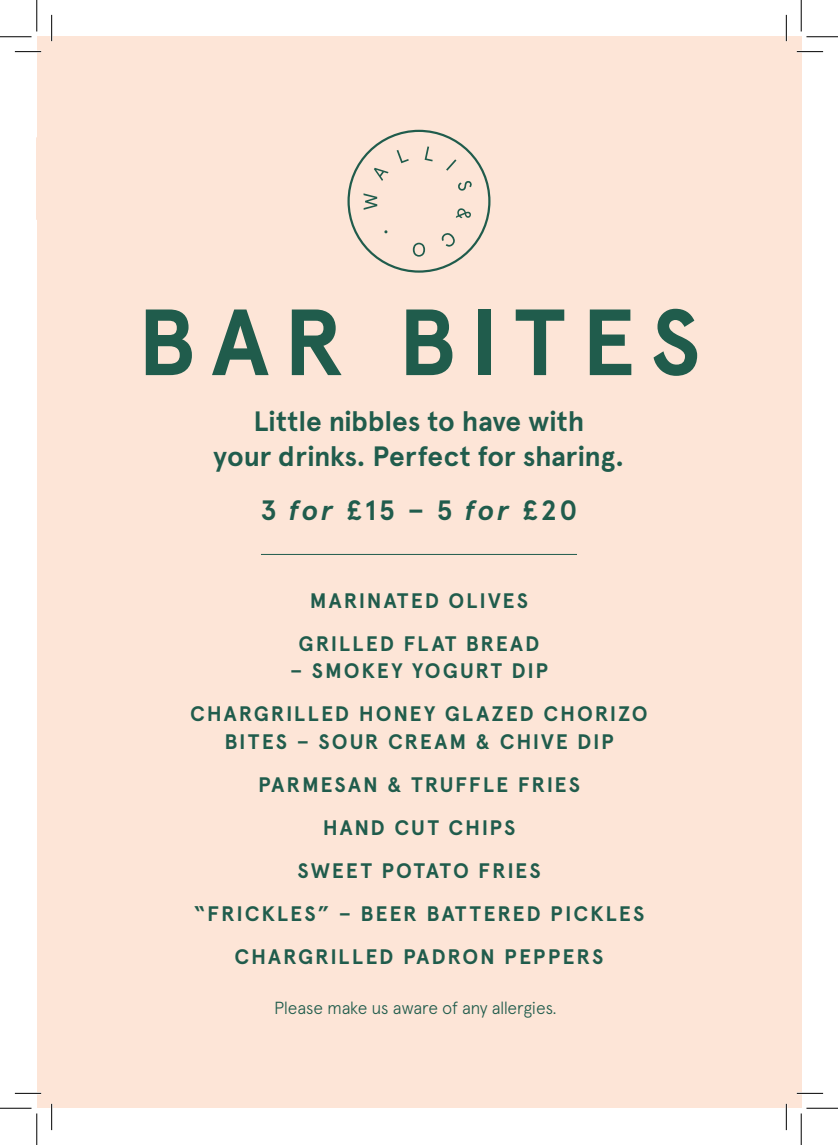
<style>
.page{position:relative;width:838px;height:1145px;background:#fff}
.page>*{position:absolute;margin:0;border:0;box-sizing:border-box;transform-origin:0 0}
.t1{font:700 93.62px "Apercu";letter-spacing:.165em;color:#205c4c}
.t2{font:700 28px/35px "Apercu";letter-spacing:-.005em;color:#205c4c;text-align:center}
.t3{font:700 21px/42.9px "Apercu";letter-spacing:.09em;color:#205c4c;text-align:center}
.t4{font:300 17.5px "Apercu";letter-spacing:-.025em;color:#205c4c}
.s1{font-style:italic}
</style>
<div class="page">
<div style="left:37px;top:37px;width:764px;height:1071px;background:#fde5d7"></div>
<svg style="left:347px;top:130px;width:143px;height:143px"></svg>
<hr style="left:261px;top:554px;width:316px;height:1px;background:#205c4c">
<hr style="left:15px;top:51px;width:26px;height:2px;background:#fff">
<hr style="left:796px;top:51px;width:27px;height:2px;background:#fff">
<hr style="left:15px;top:1092px;width:26px;height:2px;background:#fff">
<hr style="left:796px;top:1092px;width:27px;height:2px;background:#fff">
<hr style="left:51px;top:15px;width:2px;height:26px;background:#fff">
<hr style="left:51px;top:1104px;width:2px;height:26px;background:#fff">
<hr style="left:785px;top:15px;width:2px;height:26px;background:#fff">
<hr style="left:785px;top:1104px;width:2px;height:26px;background:#fff">
<svg style="left:15px;top:51px;width:26px;height:1px"></svg>
<svg style="left:796px;top:51px;width:27px;height:1px"></svg>
<svg style="left:15px;top:1093px;width:26px;height:1px"></svg>
<svg style="left:796px;top:1093px;width:27px;height:1px"></svg>
<svg style="left:51px;top:15px;width:1px;height:26px"></svg>
<svg style="left:51px;top:1104px;width:1px;height:26px"></svg>
<svg style="left:786px;top:15px;width:1px;height:26px"></svg>
<svg style="left:786px;top:1104px;width:1px;height:26px"></svg>
<hr style="left:0;top:36px;width:32px;height:1px;background:#000">
<hr style="left:806px;top:36px;width:31px;height:1px;background:#000">
<hr style="left:0;top:1108px;width:32px;height:1px;background:#000">
<hr style="left:806px;top:1108px;width:31px;height:1px;background:#000">
<hr style="left:36px;top:0;width:1px;height:31px;background:#000">
<hr style="left:36px;top:1113px;width:1px;height:32px;background:#000">
<hr style="left:800px;top:0;width:1px;height:31px;background:#000">
<hr style="left:800px;top:1113px;width:1px;height:32px;background:#000">
<h1 class="t1" style="left:137px;top:286px;width:564px">BAR BITES</h1>
<h2 class="t2" style="left:213px;top:403px;width:412px">Little nibbles to have with<br>your drinks. Perfect for sharing.</h2>
<h2 class="t2" style="left:260px;top:493px;width:318px">3 <span class="s1">for</span> £15 – 5 <span class="s1">for</span> £20</h2>
<p class="t3" style="left:298px;top:579px;width:242px">MARINATED OLIVES<br>GRILLED FLAT BREAD</p>
<p class="t3" style="left:190px;top:650px;width:459px">– SMOKEY YOGURT DIP<br>CHARGRILLED HONEY GLAZED CHORIZO</p>
<p class="t3" style="left:193px;top:721px;width:452px">BITES – SOUR CREAM &amp; CHIVE DIP<br>PARMESAN &amp; TRUFFLE FRIES<br>HAND CUT CHIPS<br>SWEET POTATO FRIES<br>“FRICKLES” – BEER BATTERED PICKLES<br>CHARGRILLED PADRON PEPPERS</p>
<p class="t4" style="left:274px;top:997px;width:284px">Please make us aware of any allergies.</p>
</div>
